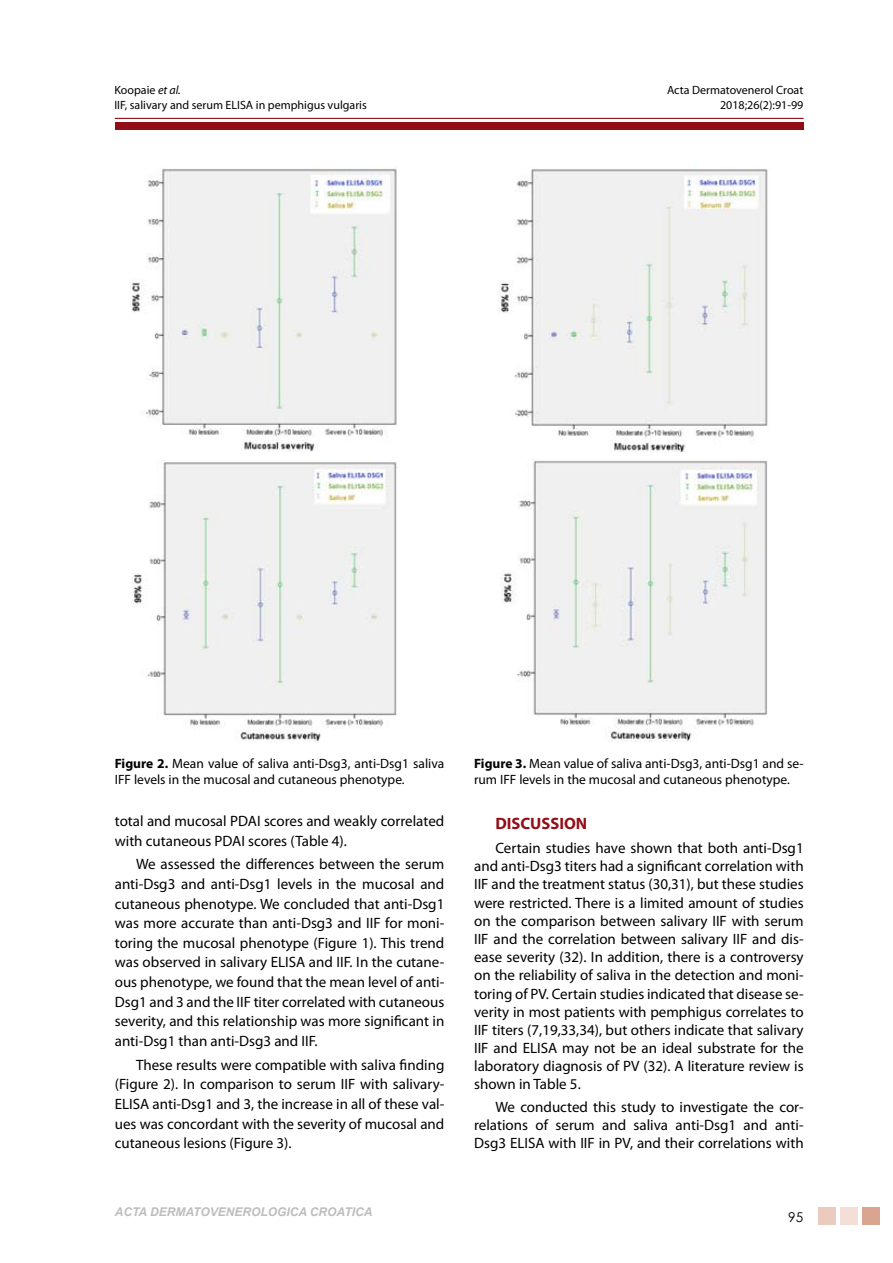
<style>
.page{position:relative;width:893px;height:1263px;background:#fff}
.page>*{position:absolute;margin:0;border:0;box-sizing:border-box;transform-origin:0 0}
.t1{font:700 16.5px "Myriad Pro";color:#930d17}
.t2{font:15px/18.1px "Myriad Pro";color:#000;text-align:justify}
.t3{font:13.5px/16.2px "Myriad Pro";color:#000}
.t4{font:13.5px "Century Gothic";color:#000}
.t5{font:12px "Myriad Pro";color:#000}
.t6{font:italic 700 12px "Arial";color:#bcbdbe}
.s1{font-style:italic}
.s2{font-weight:700}
</style>
<div class="page">
<div style="left:115px;top:122px;width:689px;height:8px;background:#930d17"></div>
<hr style="left:115px;top:118px;width:689px;height:1px;background:#930d17">
<div style="left:818px;top:1207px;width:18px;height:18px;background:#eacbbe"></div>
<div style="left:840px;top:1207px;width:18px;height:18px;background:#f3dfd7"></div>
<div style="left:863px;top:1207px;width:17px;height:18px;background:#d9a591"></div>
<img style="left:129px;top:167px;width:268px;height:285px">
<img style="left:132px;top:462px;width:265px;height:281px">
<img style="left:497px;top:168px;width:271px;height:285px">
<img style="left:500px;top:460px;width:268px;height:281px">
<p class="t5" style="left:114px;top:83px;width:68px">Koopaie <span class="s1">et al.</span></p>
<p class="t5" style="left:667px;top:83px;width:138px">Acta Dermatovenerol Croat</p>
<p class="t5" style="left:114px;top:97px;width:254px">IIF, salivary and serum ELISA in pemphigus vulgaris</p>
<p class="t5" style="left:720px;top:97px;width:85px">2018;26(2):91-99</p>
<p class="t3" style="left:115px;top:755px;width:331px"><span class="s2">Figure 2.</span> Mean value of saliva anti-Dsg3, anti-Dsg1 saliva<br>IFF levels in the mucosal and cutaneous phenotype.</p>
<p class="t3" style="left:474px;top:755px;width:331px"><span class="s2">Figure 3.</span> Mean value of saliva anti-Dsg3, anti-Dsg1 and se&shy;rum IFF levels in the mucosal and cutaneous phenotype.</p>
<p class="t2" style="left:115px;top:811px;width:331px;line-height:19.6px">total and mucosal PDAI scores and weakly correlated with cutaneous PDAI scores (Table 4).</p>
<p class="t2" style="left:115px;top:854px;width:331px;line-height:19.6px;text-indent:21px">We assessed the differences between the serum anti-Dsg3 and anti-Dsg1 levels in the mucosal and cutaneous phenotype. We concluded that anti-Dsg1 was more accurate than anti-Dsg3 and IIF for moni&shy;toring the mucosal phenotype (Figure 1). This trend was observed in salivary ELISA and IIF. In the cutane&shy;ous phenotype, we found that the mean level of anti-Dsg1 and 3 and the IIF titer correlated with cutaneous severity, and this relationship was more significant in anti-Dsg1 than anti-Dsg3 and IIF.</p>
<p class="t2" style="left:115px;top:1055px;width:331px;line-height:19.6px;text-indent:21px">These results were compatible with saliva finding (Figure 2). In comparison to serum IIF with salivary-ELISA anti-Dsg1 and 3, the increase in all of these val&shy;ues was concordant with the severity of mucosal and cutaneous lesions (Figure 3).</p>
<p class="t1" style="left:495px;top:812px;width:93px">DISCUSSION</p>
<p class="t2" style="left:474px;top:839px;width:331px;text-indent:21px">Certain studies have shown that both anti-Dsg1 and anti-Dsg3 titers had a significant correlation with IIF and the treatment status (30,31), but these studies were restricted. There is a limited amount of studies on the comparison between salivary IIF with serum IIF and the correlation between salivary IIF and dis&shy;ease severity (32). In addition, there is a controversy on the reliability of saliva in the detection and moni&shy;toring of PV. Certain studies indicated that disease se&shy;verity in most patients with pemphigus correlates to IIF titers (7,19,33,34), but others indicate that salivary IIF and ELISA may not be an ideal substrate for the laboratory diagnosis of PV (32). A literature review is shown in Table 5.</p>
<p class="t2" style="left:474px;top:1097px;width:331px;text-indent:21px">We conducted this study to investigate the cor&shy;relations of serum and saliva anti-Dsg1 and anti-Dsg3 ELISA with IIF in PV, and their correlations with</p>
<p class="t6" style="left:115px;top:1204px;width:259px">ACTA DERMATOVENEROLOGICA CROATICA</p>
<p class="t4" style="left:788px;top:1207px;width:16px">95</p>
</div>
